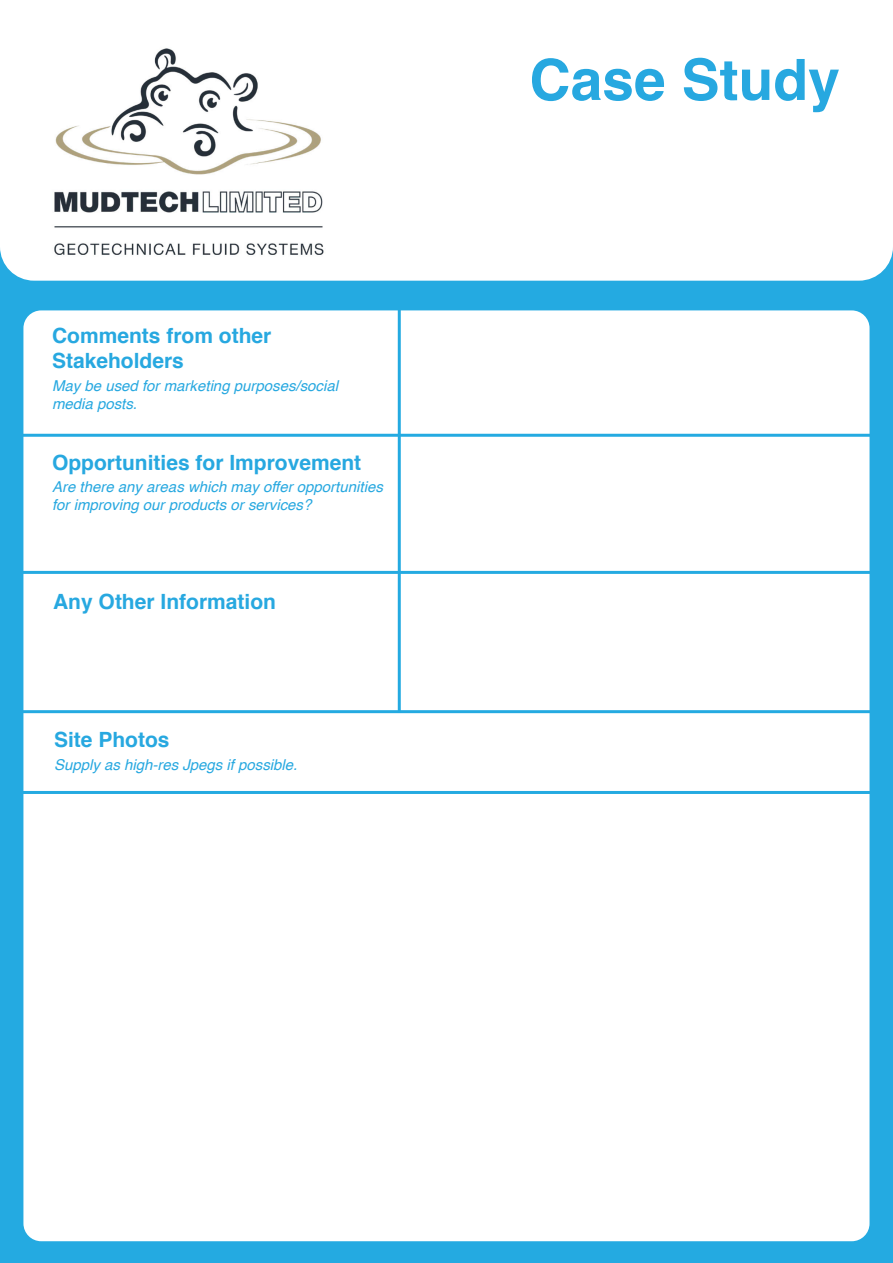
<style>
.page{position:relative;width:893px;height:1263px;background:#24aae1}
.page>*{position:absolute;margin:0;border:0;box-sizing:border-box;transform-origin:0 0}
.t1{font:700 57px "Helvetica";color:#27a8e0}
.t2{font:700 21px/25.2px "Helvetica";color:#27a8e0}
.t3{font:italic 15px/18px "Helvetica";color:#27a8e0}
</style>
<div class="page">
<div style="left:23px;top:310px;width:846px;height:931px;background:#fff;border-radius:18px"></div>
<hr style="left:13px;top:434px;width:867px;height:3px;background:#24aae1">
<hr style="left:398px;top:297px;width:3px;height:415px;background:#24aae1">
<hr style="left:16px;top:571px;width:867px;height:3px;background:#24aae1">
<hr style="left:16px;top:710px;width:867px;height:3px;background:#24aae1">
<hr style="left:16px;top:791px;width:867px;height:3px;background:#24aae1">
<div style="left:0;top:0;width:893px;height:281px;background:#fff"></div>
<img style="left:46px;top:35px;width:288px;height:229px">
<p class="t2" style="left:52px;top:323px;width:221px">Comments from other<br>Stakeholders</p>
<p class="t3" style="left:52px;top:377px;width:287px">May be used for marketing purposes/social media posts.</p>
<p class="t2" style="left:52px;top:450px;width:311px">Opportunities for Improvement</p>
<p class="t3" style="left:52px;top:478px;width:332px">Are there any areas which may offer opportunities for improving our products or services?</p>
<p class="t2" style="left:53px;top:589px;width:224px">Any Other Information</p>
<p class="t2" style="left:54px;top:728px;width:117px">Site Photos</p>
<p class="t3" style="left:54px;top:756px;width:245px">Supply as high-res Jpegs if possible.</p>
<p class="t1" style="left:529px;top:34px;width:312px">Case Study</p>
</div>
